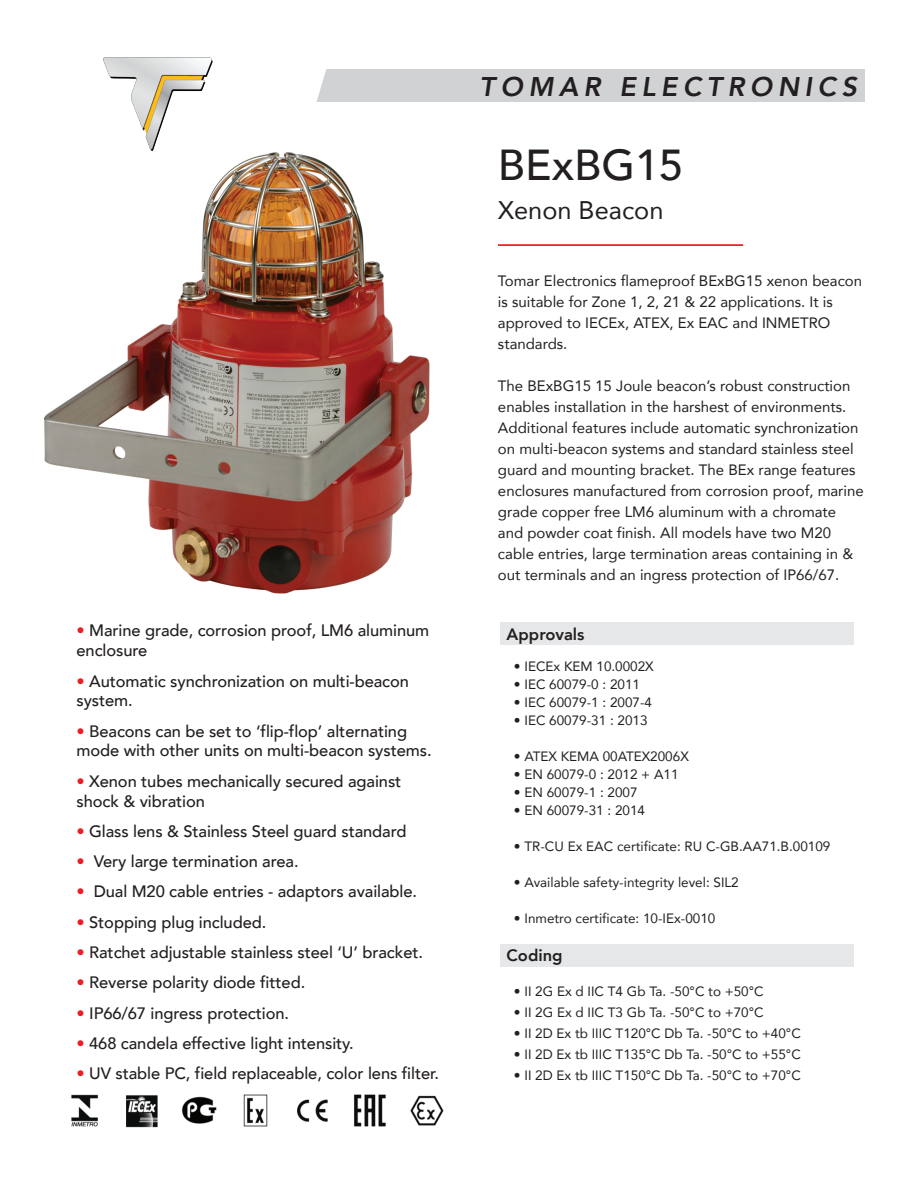
<style>
.page{position:relative;width:918px;height:1188px;background:#fff}
.page>*{position:absolute;margin:0;border:0;box-sizing:border-box;transform-origin:0 0}
.t1{font:500 43.35px "Avenir";color:#231f20}
.t2{font:italic 800 27px "Avenir";letter-spacing:.2em;color:#231f20}
.t3{font:25.35px "Avenir";color:#231f20}
.t4{font:500 16.5px/19.8px "Avenir";letter-spacing:-.005em;color:#231f20}
.t5{font:800 16.5px "Avenir";color:#231f20}
.t6{font:15px/21px "Avenir";color:#231f20}
.t7{font:13.5px "Avenir";color:#231f20}
.s1{color:#ee1d23}
</style>
<div class="page">
<img style="left:44px;top:150px;width:481px;height:495px">
<div style="left:316px;top:69px;width:549px;height:33px;background:#d1d2d4"></div>
<img style="left:104px;top:58px;width:109px;height:92px">
<hr style="left:498px;top:244px;width:245px;height:2px;background:#ee1d23">
<div style="left:500px;top:622px;width:354px;height:22px;background:#e6e7e9"></div>
<div style="left:500px;top:944px;width:354px;height:22px;background:#e6e7e9"></div>
<img style="left:71px;top:1094px;width:373px;height:34px">
<p class="t4" style="left:77px;top:620px;width:354px"><span class="s1">•</span> Marine grade, corrosion proof, LM6 aluminum enclosure</p>
<p class="t4" style="left:77px;top:670px;width:334px"><span class="s1">•</span> Automatic synchronization on multi-beacon system.</p>
<p class="t4" style="left:77px;top:720px;width:357px"><span class="s1">•</span> Beacons can be set to ‘flip-flop’ alternating mode with other units on multi-beacon systems.</p>
<p class="t4" style="left:77px;top:770px;width:326px"><span class="s1">•</span> Xenon tubes mechanically secured against shock &amp; vibration</p>
<p class="t4" style="left:77px;top:820px;width:332px"><span class="s1">•</span> Glass lens &amp; Stainless Steel guard standard</p>
<p class="t4" style="left:77px;top:851px;width:224px"><span class="s1">•</span> Very large termination area.</p>
<p class="t4" style="left:77px;top:881px;width:342px"><span class="s1">•</span> Dual M20 cable entries - adaptors available.</p>
<p class="t4" style="left:77px;top:911px;width:191px"><span class="s1">•</span> Stopping plug included.</p>
<p class="t4" style="left:77px;top:941px;width:348px"><span class="s1">•</span> Ratchet adjustable stainless steel ‘U’ bracket.</p>
<p class="t4" style="left:77px;top:972px;width:230px"><span class="s1">•</span> Reverse polarity diode fitted.</p>
<p class="t4" style="left:77px;top:1002px;width:214px"><span class="s1">•</span> IP66/67 ingress protection.</p>
<p class="t4" style="left:77px;top:1032px;width:279px"><span class="s1">•</span> 468 candela effective light intensity.</p>
<p class="t4" style="left:77px;top:1063px;width:364px"><span class="s1">•</span> UV stable PC, field replaceable, color lens filter.</p>
<h2 class="t2" style="left:480px;top:71px;width:379px">TOMAR ELECTRONICS</h2>
<h1 class="t1" style="left:498px;top:128px;width:187px">BExBG15</h1>
<h3 class="t3" style="left:498px;top:190px;width:167px">Xenon Beacon</h3>
<p class="t6" style="left:498px;top:270px;width:366px">Tomar Electronics flameproof BExBG15 xenon beacon is suitable for Zone 1, 2, 21 &amp; 22 applications. It is approved to IECEx, ATEX, Ex EAC and INMETRO standards.</p>
<p class="t6" style="left:498px;top:375px;width:367px">The BExBG15 15 Joule beacon’s robust construction enables installation in the harshest of environments.<br>Additional features include automatic synchronization on multi-beacon systems and standard stainless steel guard and mounting bracket. The BEx range features enclosures manufactured from corrosion proof, marine grade copper free LM6 aluminum with a chromate and powder coat finish. All models have two M20 cable entries, large termination areas containing in &amp; out terminals and an ingress protection of IP66/67.</p>
<p class="t5" style="left:507px;top:621px;width:79px">Approvals</p>
<p class="t7" style="left:514px;top:656px;width:141px">• IECEx KEM 10.0002X</p>
<p class="t7" style="left:514px;top:674px;width:128px">• IEC 60079-0 : 2011</p>
<p class="t7" style="left:514px;top:692px;width:140px">• IEC 60079-1 : 2007-4</p>
<p class="t7" style="left:514px;top:710px;width:135px">• IEC 60079-31 : 2013</p>
<p class="t7" style="left:514px;top:746px;width:176px">• ATEX KEMA 00ATEX2006X</p>
<p class="t7" style="left:514px;top:764px;width:166px">• EN 60079-0 : 2012 + A11</p>
<p class="t7" style="left:514px;top:782px;width:125px">• EN 60079-1 : 2007</p>
<p class="t7" style="left:514px;top:800px;width:133px">• EN 60079-31 : 2014</p>
<p class="t7" style="left:514px;top:836px;width:318px">• TR-CU Ex EAC certificate: RU C-GB.AA71.B.00109</p>
<p class="t7" style="left:514px;top:872px;width:226px">• Available safety-integrity level: SIL2</p>
<p class="t7" style="left:514px;top:908px;width:203px">• Inmetro certificate: 10-IEx-0010</p>
<p class="t5" style="left:507px;top:942px;width:57px">Coding</p>
<p class="t7" style="left:514px;top:980px;width:251px">• II 2G Ex d IIC T4 Gb Ta. -50°C to +50°C</p>
<p class="t7" style="left:514px;top:1001px;width:251px">• II 2G Ex d IIC T3 Gb Ta. -50°C to +70°C</p>
<p class="t7" style="left:514px;top:1022px;width:288px">• II 2D Ex tb IIIC T120°C Db Ta. -50°C to +40°C</p>
<p class="t7" style="left:514px;top:1043px;width:288px">• II 2D Ex tb IIIC T135°C Db Ta. -50°C to +55°C</p>
<p class="t7" style="left:514px;top:1064px;width:288px">• II 2D Ex tb IIIC T150°C Db Ta. -50°C to +70°C</p>
</div>
